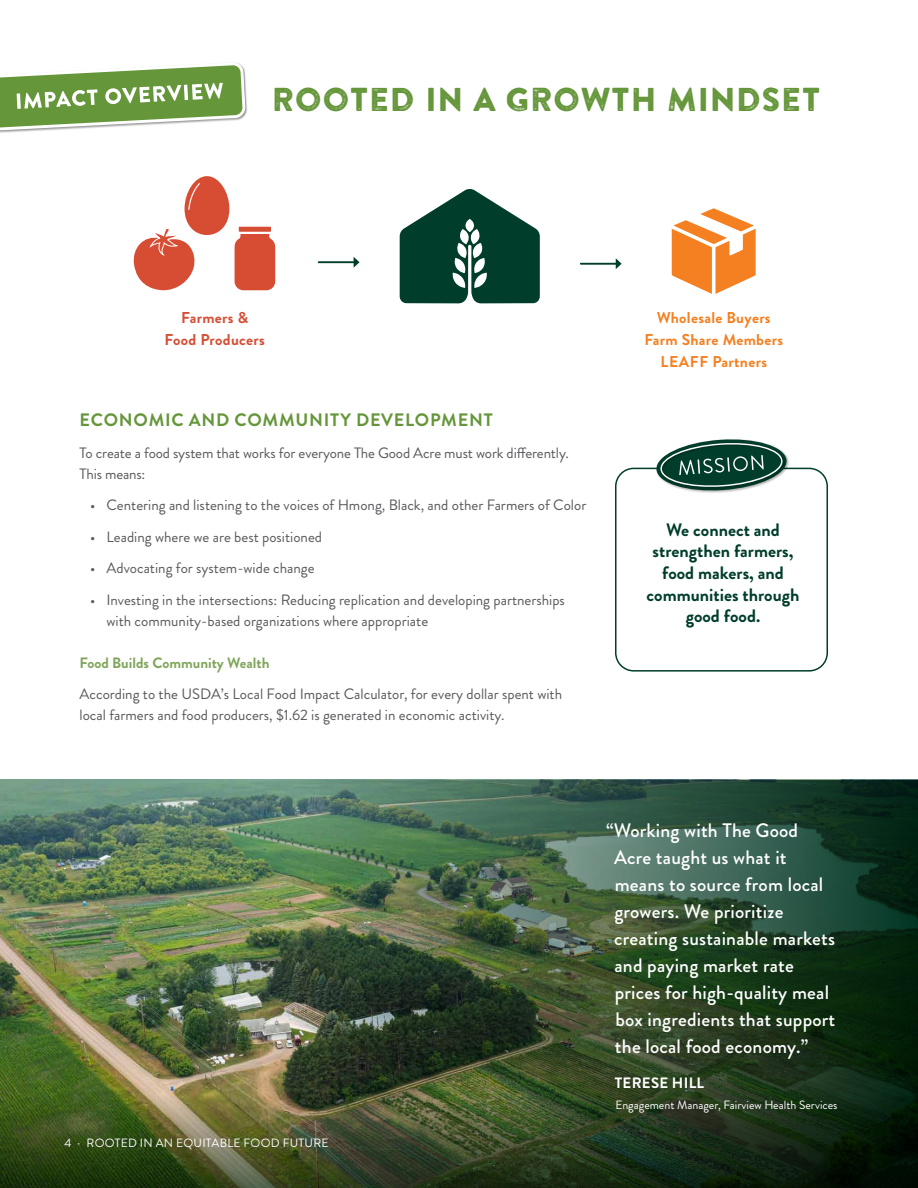
<style>
.page{position:relative;width:918px;height:1188px;background:#fff}
.page>*{position:absolute;margin:0;border:0;box-sizing:border-box;transform-origin:0 0}
.t1{font:33px "Brandon Printed One";color:#65963a}
.t2{font:500 19.5px/27px "Brandon Grotesque";letter-spacing:.01em;color:#fff}
.t3{font:700 18px/21.6px "Brandon Grotesque";color:#003d2b;text-align:center}
.t4{font:700 18px "Brandon Grotesque";letter-spacing:.04em;color:#65963a}
.t5{font:700 15.75px/21.9px "Brandon Grotesque";letter-spacing:.02em;color:#f58021;text-align:center}
.t6{font:700 15.75px/21.9px "Brandon Grotesque";letter-spacing:.02em;color:#d64d34;text-align:center}
.t7{font:15px/21px "Brandon Grotesque";color:#58595b}
.t8{font:700 15px "Brandon Grotesque";color:#7fa55a}
.t9{font:700 15px "Brandon Grotesque";letter-spacing:.02em;color:#fff}
.t10{font:12px "Brandon Grotesque";color:#fff}
.t11{font:12px "Brandon Grotesque";letter-spacing:.02em;color:#fff}
</style>
<div class="page">
<img style="left:0;top:780px;width:246px;height:303px">
<img style="left:246px;top:780px;width:672px;height:303px">
<img style="left:0;top:1083px;width:918px;height:105px">
<hr style="left:319px;top:261px;width:35px;height:2px;background:#003d2b">
<svg style="left:354px;top:257px;width:5px;height:11px"></svg>
<hr style="left:581px;top:263px;width:35px;height:2px;background:#003d2b">
<svg style="left:616px;top:258px;width:6px;height:11px"></svg>
<div style="left:235px;top:234px;width:40px;height:56px;background:#d64d34"></div>
<div style="left:239px;top:227px;width:32px;height:5px;background:#d64d34"></div>
<svg style="left:133px;top:176px;width:96px;height:115px"></svg>
<svg style="left:400px;top:189px;width:140px;height:114px"></svg>
<svg style="left:672px;top:208px;width:84px;height:86px"></svg>
<div style="left:0;top:62px;width:248px;height:71px;background:#000;opacity:.3"></div>
<svg style="left:0;top:62px;width:246px;height:69px"></svg>
<div style="left:615px;top:468px;width:213px;height:204px;border:2px solid #003d2b;border-radius:18px"></div>
<div style="left:656px;top:439px;width:134px;height:55px;background:#000;opacity:.3"></div>
<svg style="left:655px;top:439px;width:133px;height:54px"></svg>
<h1 class="t1" style="left:272px;top:79px;width:551px">ROOTED IN A GROWTH MINDSET</h1>
<p class="t6" style="left:165px;top:307px;width:102px">Farmers &amp;<br>Food Producers</p>
<p class="t5" style="left:644px;top:307px;width:140px">Wholesale Buyers<br>Farm Share Members<br>LEAFF Partners</p>
<p class="t4" style="left:80px;top:407px;width:415px">ECONOMIC AND COMMUNITY DEVELOPMENT</p>
<p class="t7" style="left:80px;top:442px;width:491px">To create a food system that works for everyone The Good Acre must work differently.<br>This means:</p>
<p class="t7" style="left:90px;top:495px;width:498px">• Centering and listening to the voices of Hmong, Black, and other Farmers of Color</p>
<p class="t7" style="left:90px;top:526px;width:234px">• Leading where we are best positioned</p>
<p class="t7" style="left:90px;top:558px;width:226px">• Advocating for system-wide change</p>
<p class="t7" style="left:106px;top:589px;width:460px;text-indent:-16px">• Investing in the intersections: Reducing replication and developing partnerships with community-based organizations where appropriate</p>
<p class="t8" style="left:80px;top:652px;width:191px">Food Builds Community Wealth</p>
<p class="t7" style="left:80px;top:684px;width:484px">According to the USDA’s Local Food Impact Calculator, for every dollar spent with local farmers and food producers, $1.62 is generated in economic activity.</p>
<p class="t3" style="left:647px;top:519px;width:154px">We connect and strengthen farmers, food makers, and communities through good food.</p>
<p class="t11" style="left:64px;top:1134px;width:266px">4 ∙ ROOTED IN AN EQUITABLE FOOD FUTURE</p>
<h2 class="t2" style="left:614px;top:817px;width:223px;text-indent:-8px">“Working with The Good<br>Acre taught us what it means to source from local growers. We prioritize creating sustainable markets and paying market rate prices for high-quality meal box ingredients that support the local food economy.”</h2>
<p class="t9" style="left:615px;top:1072px;width:91px">TERESE HILL</p>
<p class="t10" style="left:615px;top:1096px;width:224px">Engagement Manager, Fairview Health Services</p>
</div>
